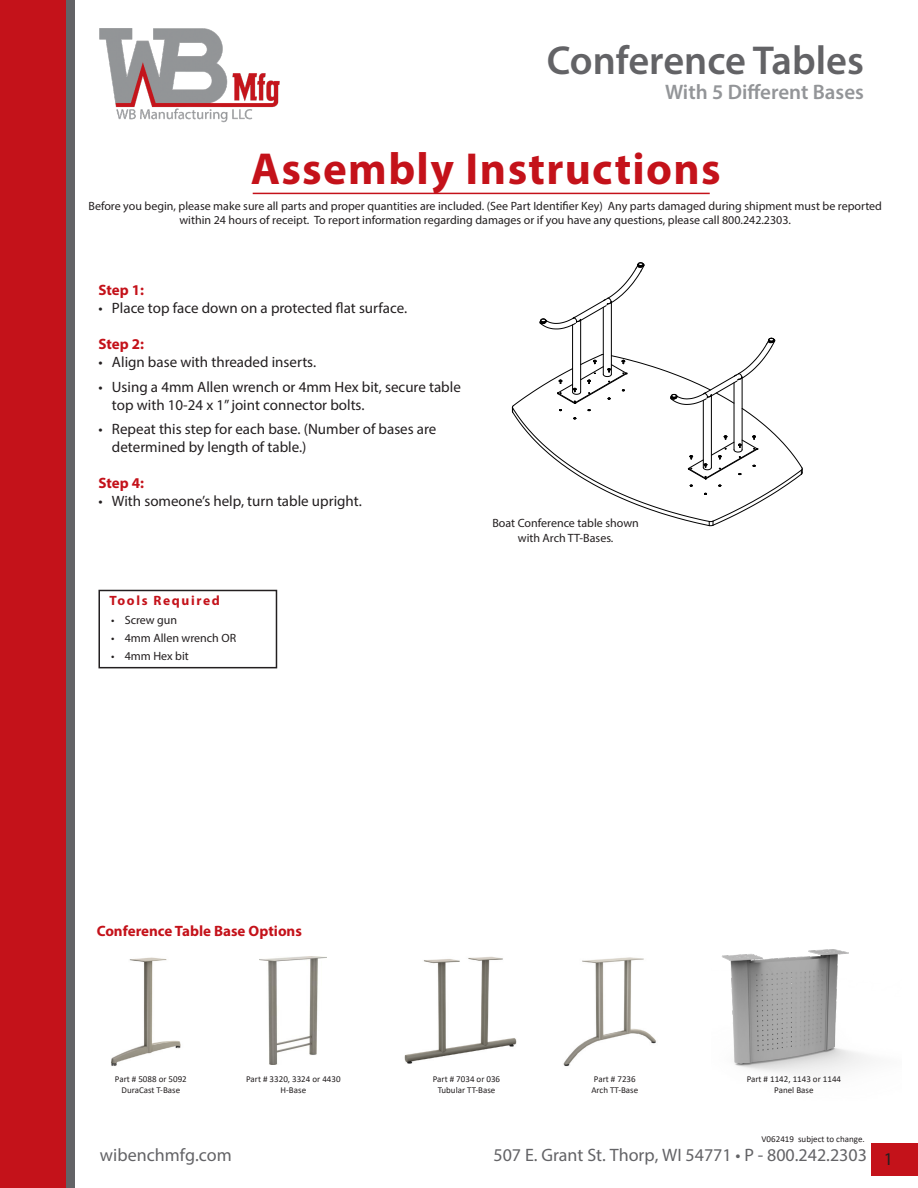
<style>
.page{position:relative;width:918px;height:1188px;background:#fff}
.page>*{position:absolute;margin:0;border:0;box-sizing:border-box;transform-origin:0 0}
.t1{font:700 45px "Myriad Pro";letter-spacing:.03em;color:#c4121a}
.t2{font:600 40.5px "Myriad Pro";color:#636366}
.t3{font:600 21px "Myriad Pro";color:#939598}
.t4{font:18px "Myriad Pro";color:#636366}
.t5{font:15px/18px "Myriad Pro";color:#231f20}
.Head{font:700 15px "Myriad Pro";color:#c4121a}
.t6{font:700 13.5px "Myriad Pro";letter-spacing:.12em;color:#c4121a}
.Head-2{font:12px/14.4px "Myriad Pro";color:#231f20;text-align:center}
.t7{font:9px "Calibri";color:#231f20}
.s1{color:#231f20}
</style>
<div class="page">
<div style="left:871px;top:1144px;width:47px;height:32px;background:#c4121a"></div>
<div style="left:0;top:0;width:67px;height:1188px;background:#c4121a"></div>
<div style="left:67px;top:0;width:8px;height:1188px;background:#636366"></div>
<img style="left:99px;top:28px;width:181px;height:95px">
<hr style="left:253px;top:193px;width:457px;height:1px;background:#c4121a">
<div style="left:98px;top:590px;width:179px;height:78px;border:2px solid #231f20"></div>
<hr style="left:611px;top:302px;width:1px;height:72px;background:#000">
<hr style="left:603px;top:307px;width:1px;height:67px;background:#000">
<hr style="left:580px;top:319px;width:1px;height:73px;background:#000">
<hr style="left:572px;top:325px;width:1px;height:67px;background:#000">
<svg style="left:540px;top:262px;width:105px;height:67px"></svg>
<svg style="left:512px;top:338px;width:291px;height:188px"></svg>
<img style="left:722px;top:949px;width:145px;height:126px">
<img style="left:260px;top:956px;width:66px;height:108px">
<img style="left:404px;top:956px;width:113px;height:108px">
<img style="left:563px;top:957px;width:93px;height:110px">
<img style="left:111px;top:957px;width:70px;height:109px">
<p class="t2" style="left:547px;top:34px;width:319px">Conference Tables</p>
<p class="t3" style="left:665px;top:79px;width:200px">With 5 Different Bases</p>
<p class="t1" style="left:251px;top:140px;width:472px">Assembly Instructions</p>
<p class="Head-2" style="left:88px;top:198px;width:795px">Before you begin, please make sure all parts and proper quantities are included. (See Part Identifier Key) Any parts damaged during shipment must be reported within 24 hours of receipt. To report information regarding damages or if you have any questions, please call 800.242.2303.</p>
<p class="Head" style="left:98px;top:280px;width:47px">Step 1:</p>
<p class="t5" style="left:98px;top:299px;width:310px">• Place top face down on a protected flat surface.</p>
<p class="Head" style="left:98px;top:334px;width:47px">Step 2:</p>
<p class="t5" style="left:98px;top:353px;width:219px">• Align base with threaded inserts.</p>
<p class="t5" style="left:112px;top:377px;width:350px;text-indent:-14px">• Using a 4mm Allen wrench or 4mm Hex bit, secure table top with 10-24 x 1” joint connector bolts.</p>
<p class="t5" style="left:112px;top:420px;width:326px;text-indent:-14px">• Repeat this step for each base. (Number of bases are determined by length of table.)</p>
<p class="Head" style="left:98px;top:473px;width:47px">Step 4:</p>
<p class="t5" style="left:98px;top:492px;width:265px">• With someone’s help, turn table upright.</p>
<p class="t6" style="left:110px;top:591px;width:112px">Tools Required</p>
<p class="Head-2" style="left:111px;top:613px;width:68px">• Screw gun</p>
<p class="Head-2" style="left:111px;top:631px;width:127px">• 4mm Allen wrench OR</p>
<p class="Head-2" style="left:111px;top:649px;width:79px">• 4mm Hex bit</p>
<p class="Head-2" style="left:492px;top:516px;width:148px">Boat Conference table shown with Arch TT-Bases.</p>
<p class="Head" style="left:97px;top:921px;width:207px">Conference Table Base Options</p>
<p class="t7" style="left:115px;top:1073px;width:73px">Part # 5088 or 5092</p>
<p class="t7" style="left:122px;top:1083px;width:60px">DuraCast T-Base</p>
<p class="t7" style="left:246px;top:1073px;width:96px">Part # 3320, 3324 or 4430</p>
<p class="t7" style="left:281px;top:1083px;width:27px">H-Base</p>
<p class="t7" style="left:433px;top:1073px;width:69px">Part # 7034 or 036</p>
<p class="t7" style="left:438px;top:1083px;width:59px">Tubular TT-Base</p>
<p class="t7" style="left:594px;top:1073px;width:43px">Part # 7236</p>
<p class="t7" style="left:591px;top:1083px;width:48px">Arch TT-Base</p>
<p class="t7" style="left:747px;top:1073px;width:96px">Part # 1142, 1143 or 1144</p>
<p class="t7" style="left:774px;top:1083px;width:41px">Panel Base</p>
<p class="t7" style="left:762px;top:1133px;width:105px">V062419 subject to change.</p>
<h3 class="t4" style="left:100px;top:1144px;width:133px">wibenchmfg.com</h3>
<h3 class="t4" style="left:494px;top:1144px;width:401px">507 E. Grant St. Thorp, WI 54771 • P - 800.242.2303 <span class="s1">1</span></h3>
</div>
